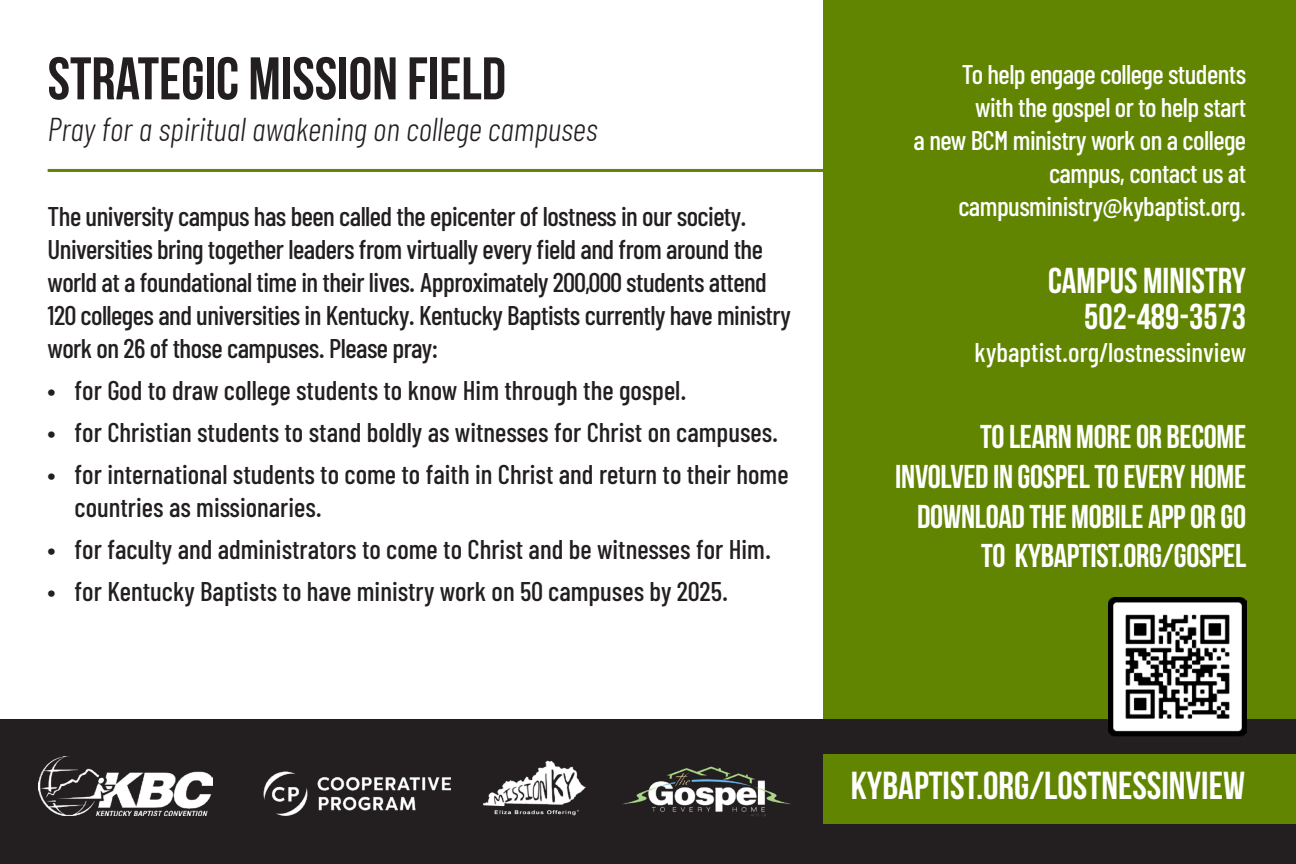
<style>
.page{position:relative;width:1296px;height:864px;background:#fff}
.page>*{position:absolute;margin:0;border:0;box-sizing:border-box;transform-origin:0 0}
.t1{font:60px "Bebas Neue";color:#231f20}
.t2{font:39px "Bebas Neue";color:#fff}
.t3{font:36px/36px "Bebas Neue";color:#fff;text-align:right}
.t4{font:33px/39.6px "Bebas Neue";letter-spacing:-.01em;color:#fff;text-align:right}
.t5{font:italic 300 33px "Barlow Condensed";color:#231f20}
.t6{font:500 27px/33px "Barlow Condensed";color:#231f20}
.t7{font:500 27px/33px "Barlow Condensed";letter-spacing:-.02em;color:#231f20}
.t8{font:500 27px/33px "Barlow Condensed";letter-spacing:-.02em;color:#fff;text-align:right}
.t9{font:500 27px "Barlow Condensed";color:#fff}
</style>
<div class="page">
<div style="left:824px;top:0;width:472px;height:765px;background:#618501"></div>
<div style="left:0;top:720px;width:1296px;height:144px;background:#231f20"></div>
<img style="left:1108px;top:598px;width:138px;height:139px">
<img style="left:622px;top:766px;width:169px;height:51px">
<img style="left:39px;top:756px;width:173px;height:59px">
<img style="left:264px;top:772px;width:186px;height:44px">
<img style="left:483px;top:760px;width:103px;height:56px">
<div style="left:824px;top:754px;width:472px;height:70px;background:#618501"></div>
<hr style="left:48px;top:169px;width:805px;height:3px;background:#618501">
<p class="t1" style="left:48px;top:46px;width:460px">STRATEGIC MISSION FIELD</p>
<p class="t5" style="left:48px;top:109px;width:551px">Pray for a spiritual awakening on college campuses</p>
<p class="t7" style="left:48px;top:199px;width:745px">The university campus has been called the epicenter of lostness in our society.<br>Universities bring together leaders from virtually every field and from around the world at a foundational time in their lives. Approximately 200,000 students attend 120 colleges and universities in Kentucky. Kentucky Baptists currently have ministry work on 26 of those campuses. Please pray:</p>
<p class="t6" style="left:48px;top:373px;width:641px">• for God to draw college students to know Him through the gospel.</p>
<p class="t6" style="left:48px;top:415px;width:732px">• for Christian students to stand boldly as witnesses for Christ on campuses.</p>
<p class="t6" style="left:75px;top:457px;width:716px;text-indent:-27px">• for international students to come to faith in Christ and return to their home countries as missionaries.</p>
<p class="t6" style="left:48px;top:532px;width:725px">• for faculty and administrators to come to Christ and be witnesses for Him.</p>
<p class="t6" style="left:48px;top:575px;width:682px">• for Kentucky Baptists to have ministry work on 50 campuses by 2025.</p>
<p class="t8" style="left:914px;top:57px;width:334px">To help engage college students<br>with the gospel or to help start<br>a new BCM ministry work on a college campus, contact us at campusministry@kybaptist.org.</p>
<p class="t3" style="left:1048px;top:262px;width:200px">CAMPUS MINISTRY<br>502-489-3573</p>
<p class="t9" style="left:975px;top:335px;width:273px">kybaptist.org/lostnessinview</p>
<p class="t4" style="left:895px;top:417px;width:352px">TO LEARN MORE OR BECOME<br>INVOLVED IN GOSPEL TO EVERY HOME<br>DOWNLOAD THE MOBILE APP OR GO<br>TO KYBAPTIST.ORG/GOSPEL</p>
<p class="t2" style="left:851px;top:764px;width:396px">KYBAPTIST.ORG/LOSTNESSINVIEW</p>
</div>
